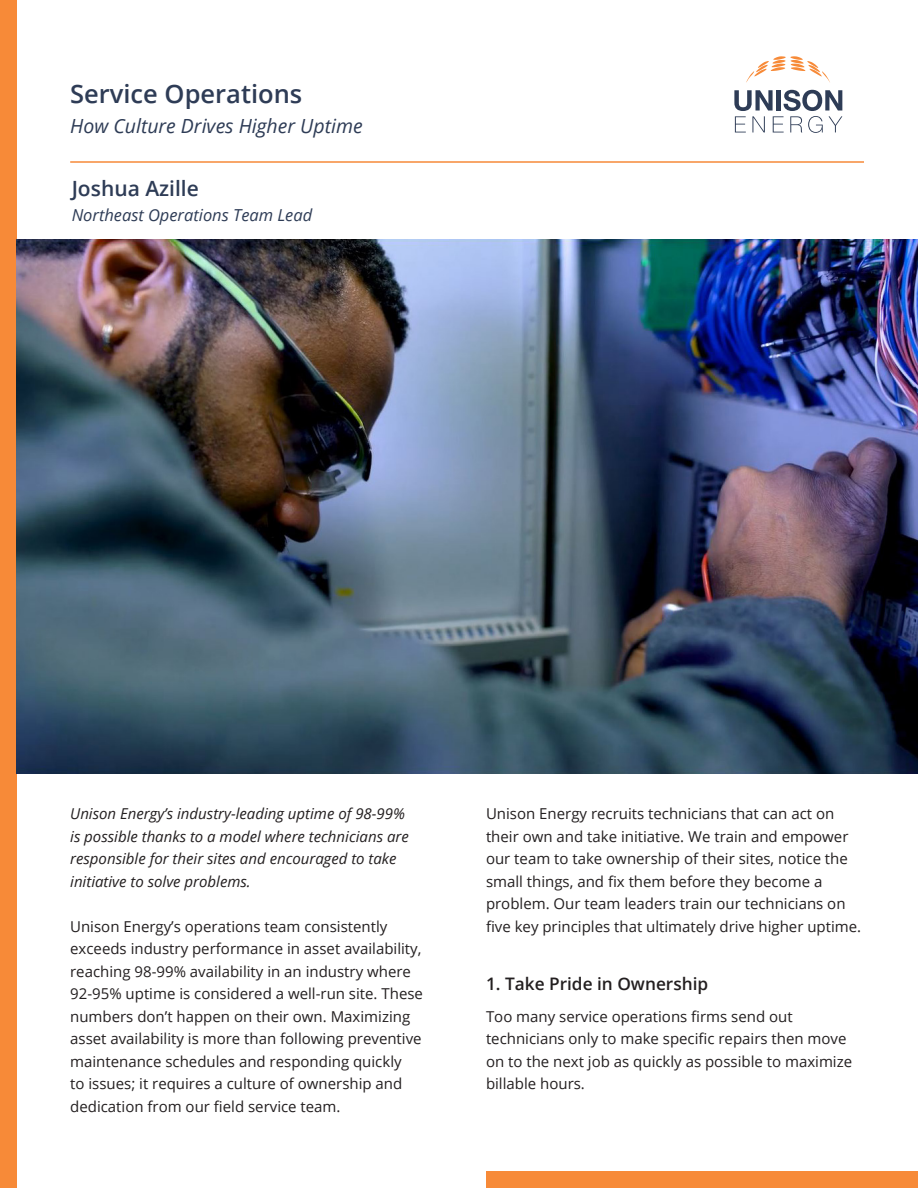
<style>
.page{position:relative;width:918px;height:1188px;background:#fff}
.page>*{position:absolute;margin:0;border:0;box-sizing:border-box;transform-origin:0 0}
.t1{font:600 25.5px "Open Sans";color:#2e3c56}
.t2{font:600 21px "Open Sans";color:#2e3c56}
.t3{font:italic 19.5px "Open Sans";color:#2e3c56}
.t4{font:600 17.25px "Open Sans";color:#231f20}
.t5{font:italic 16.5px "Open Sans";color:#2e3c56}
.t6{font:15px/22.5px "Open Sans";color:#231f20}
.t7{font:italic 15px/22.5px "Open Sans";color:#231f20}
</style>
<div class="page">
<div style="left:486px;top:1172px;width:432px;height:16px;background:#f78a38"></div>
<div style="left:0;top:0;width:16px;height:1188px;background:#f78a38"></div>
<hr style="left:70px;top:161px;width:794px;height:2px;background:#f78a38">
<img style="left:16px;top:240px;width:902px;height:534px">
<svg style="left:746px;top:56px;width:84px;height:27px"></svg>
<svg style="left:734px;top:90px;width:108px;height:43px"></svg>
<p class="t1" style="left:70px;top:76px;width:234px">Service Operations</p>
<p class="t3" style="left:70px;top:113px;width:294px">How Culture Drives Higher Uptime</p>
<p class="t2" style="left:72px;top:174px;width:129px">Joshua Azille</p>
<p class="t5" style="left:72px;top:204px;width:242px">Northeast Operations Team Lead</p>
<p class="t7" style="left:70px;top:802px;width:340px">Unison Energy’s industry-leading uptime of 98-99% is possible thanks to a model where technicians are responsible for their sites and encouraged to take initiative to solve problems.</p>
<p class="t6" style="left:70px;top:914px;width:354px">Unison Energy’s operations team consistently exceeds industry performance in asset availability, reaching 98-99% availability in an industry where 92-95% uptime is considered a well-run site. These numbers don’t happen on their own. Maximizing asset availability is more than following preventive maintenance schedules and responding quickly<br>to issues; it requires a culture of ownership and dedication from our field service team.</p>
<p class="t6" style="left:486px;top:802px;width:377px">Unison Energy recruits technicians that can act on their own and take initiative. We train and empower our team to take ownership of their sites, notice the small things, and fix them before they become a problem. Our team leaders train our technicians on five key principles that ultimately drive higher uptime.</p>
<p class="t4" style="left:486px;top:972px;width:224px">1. Take Pride in Ownership</p>
<p class="t6" style="left:486px;top:1004px;width:368px">Too many service operations firms send out technicians only to make specific repairs then move on to the next job as quickly as possible to maximize billable hours.</p>
</div>
